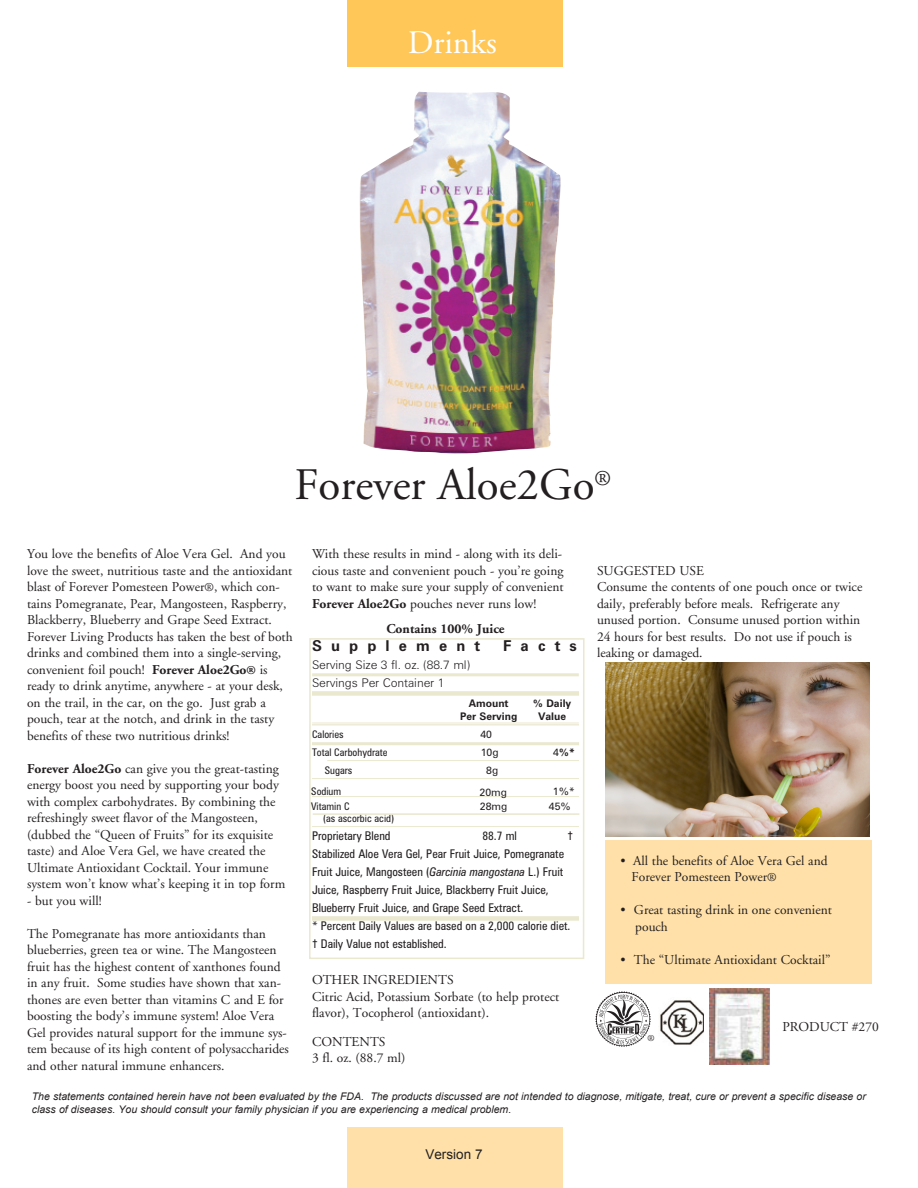
<style>
.page{position:relative;width:918px;height:1188px;background:#fff}
.page>*{position:absolute;margin:0;border:0;box-sizing:border-box;transform-origin:0 0}
.t1{font:45px "Adobe Garamond";color:#231f20}
.t2{font:33px "Adobe Garamond";color:#fff}
.t3{font:700 15px "Zurich BT";letter-spacing:.61em;color:#231f20}
.t4{font:13.5px/16.5px "Adobe Garamond";color:#231f20}
.t5{font:700 13.5px "Adobe Garamond";color:#231f20}
.t6{font:13.5px "Arial";color:#231f20}
.t7{font:condensed 12px/18px "Zurich BT";color:#231f20}
.t8{font:300 12px "Zurich BT";letter-spacing:-.005em;color:#231f20}
.t9{font:italic 10.5px/12.6px "Arial";color:#231f20}
.t10{font:condensed 10.5px "Zurich BT";color:#231f20}
.t11{font:700 10.5px "Zurich BT";color:#231f20}
.t12{font:10.5px "Zurich BT";color:#231f20}
.t13{font:9px "Adobe Garamond";color:#231f20}
.s1{font-size:12px}
.s2{font-weight:700}
.s3{font-weight:700;font-size:12px}
.s4{font-weight:400}
.s5{font-style:italic}
</style>
<div class="page">
<div style="left:312px;top:691px;width:267px;height:5px;background:#eae8cf"></div>
<hr style="left:312px;top:724px;width:267px;height:3px;background:#eae8cf">
<hr style="left:312px;top:742px;width:267px;height:3px;background:#eae8cf">
<hr style="left:312px;top:760px;width:267px;height:1px;background:#eae8cf">
<hr style="left:312px;top:778px;width:267px;height:1px;background:#eae8cf">
<hr style="left:312px;top:796px;width:267px;height:1px;background:#eae8cf">
<hr style="left:312px;top:826px;width:267px;height:1px;background:#eae8cf">
<div style="left:312px;top:916px;width:267px;height:5px;background:#eae8cf"></div>
<div style="left:309px;top:638px;width:276px;height:321px;border:2px solid #eae8cf"></div>
<div style="left:347px;top:0;width:216px;height:66px;background:#fec757"></div>
<img style="left:359px;top:91px;width:202px;height:363px">
<img style="left:605px;top:662px;width:264px;height:175px">
<div style="left:347px;top:1127px;width:216px;height:61px;background:#ffe0a8"></div>
<div style="left:605px;top:840px;width:267px;height:143px;background:#ffe0a8"></div>
<img style="left:710px;top:988px;width:60px;height:76px">
<img style="left:596px;top:992px;width:55px;height:55px">
<hr style="left:312px;top:673px;width:267px;height:3px;background:#eae8cf">
<hr style="left:313px;top:813px;width:266px;height:2px;background:#eae8cf">
<hr style="left:312px;top:725px;width:269px;height:3px;background:#fff">
<hr style="left:312px;top:723px;width:267px;height:1px;background:#eae8cf">
<div style="left:312px;top:757px;width:15px;height:6px;background:#fff"></div>
<img style="left:660px;top:1000px;width:44px;height:45px">
<p class="t2" style="left:408px;top:25px;width:91px">Drinks</p>
<p class="t1" style="left:294px;top:461px;width:318px">Forever Aloe2Go<sup>®</sup></p>
<p class="t4" style="left:27px;top:546px;width:267px">You love the benefits of Aloe Vera Gel. And you love the sweet, nutritious taste and the antioxidant blast of Forever Pomesteen Power<span class="s1">®</span>, which con&shy;tains Pomegranate, Pear, Mangosteen, Raspberry, Blackberry, Blueberry and Grape Seed Extract.<br>Forever Living Products has taken the best of both drinks and combined them into a single-serving, convenient foil pouch! <span class="s2">Forever Aloe2Go</span><span class="s3">®</span> is ready to drink anytime, anywhere - at your desk, on the trail, in the car, on the go. Just grab a pouch, tear at the notch, and drink in the tasty benefits of these two nutritious drinks!</p>
<p class="t4" style="left:27px;top:761px;width:260px"><span class="s2">Forever Aloe2Go</span> can give you the great-tasting energy boost you need by supporting your body with complex carbohydrates. By combining the refreshingly sweet flavor of the Mangosteen, (dubbed the “Queen of Fruits” for its exquisite taste) and Aloe Vera Gel, we have created the Ultimate Antioxidant Cocktail. Your immune system won’t know what’s keeping it in top form</p>
<p class="t4" style="left:27px;top:893px;width:76px">- but you will!</p>
<p class="t4" style="left:27px;top:926px;width:263px">The Pomegranate has more antioxidants than blueberries, green tea or wine. The Mangosteen fruit has the highest content of xanthones found in any fruit. Some studies have shown that xan&shy;thones are even better than vitamins C and E for boosting the body’s immune system! Aloe Vera Gel provides natural support for the immune sys&shy;tem because of its high content of polysaccharides and other natural immune enhancers.</p>
<p class="t4" style="left:312px;top:546px;width:253px;text-align:justify">With these results in mind - along with its deli&shy;cious taste and convenient pouch - you’re going to want to make sure your supply of convenient <span class="s2">Forever Aloe2Go</span> pouches never runs low!</p>
<p class="t5" style="left:386px;top:621px;width:120px">Contains 100% Juice</p>
<p class="t3" style="left:312px;top:636px;width:170px">Supplement</p>
<p class="t3" style="left:503px;top:636px;width:75px">Facts</p>
<p class="t8" style="left:312px;top:657px;width:160px">Serving Size 3 fl. oz. (88.7 ml)</p>
<p class="t8" style="left:312px;top:675px;width:134px">Servings Per Container 1</p>
<p class="t11" style="left:469px;top:697px;width:41px">Amount</p>
<p class="t11" style="left:460px;top:709px;width:59px">Per Serving</p>
<p class="t11" style="left:533px;top:697px;width:40px">% Daily</p>
<p class="t11" style="left:538px;top:710px;width:30px">Value</p>
<p class="t10" style="left:312px;top:728px;width:33px">Calories</p>
<p class="t12" style="left:480px;top:728px;width:13px">40</p>
<p class="t10" style="left:312px;top:746px;width:77px">Total Carbohydrate</p>
<p class="t12" style="left:481px;top:746px;width:19px">10g</p>
<p class="t11" style="left:553px;top:746px;width:23px"><span class="s4">4</span>%*</p>
<p class="t10" style="left:325px;top:764px;width:29px">Sugars</p>
<p class="t12" style="left:486px;top:764px;width:14px">8g</p>
<p class="t10" style="left:323px;top:812px;width:73px">(as ascorbic acid)</p>
<p class="t7" style="left:312px;top:826px;width:80px">Proprietary Blend</p>
<p class="t7" style="left:482px;top:826px;width:36px">88.7 ml</p>
<p class="t7" style="left:568px;top:826px;width:7px">†</p>
<p class="t7" style="left:312px;top:844px;width:254px">Stabilized Aloe Vera Gel, Pear Fruit Juice, Pomegranate Fruit Juice, Mangosteen (<span class="s5">Garcinia mangostana</span> L.) Fruit Juice, Raspberry Fruit Juice, Blackberry Fruit Juice, Blueberry Fruit Juice, and Grape Seed Extract.</p>
<p class="t7" style="left:312px;top:916px;width:260px">* Percent Daily Values are based on a 2,000 calorie diet. † Daily Value not established.</p>
<p class="t4" style="left:312px;top:972px;width:143px">OTHER INGREDIENTS</p>
<p class="t4" style="left:312px;top:988px;width:249px">Citric Acid, Potassium Sorbate (to help protect flavor), Tocopherol (antioxidant).</p>
<p class="t4" style="left:312px;top:1033px;width:75px">CONTENTS</p>
<p class="t4" style="left:312px;top:1050px;width:95px">3 fl. oz. (88.7 ml)</p>
<p class="t10" style="left:311px;top:785px;width:32px">Sodium</p>
<p class="t10" style="left:311px;top:800px;width:40px">Vitamin C</p>
<p class="t12" style="left:480px;top:800px;width:29px">28mg</p>
<p class="t12" style="left:549px;top:800px;width:23px">45%</p>
<p class="t12" style="left:480px;top:786px;width:29px">20mg</p>
<p class="t12" style="left:553px;top:785px;width:23px">1%*</p>
<p class="t4" style="left:597px;top:563px;width:108px">SUGGESTED USE</p>
<p class="t4" style="left:597px;top:579px;width:267px">Consume the contents of one pouch once or twice daily, preferably before meals. Refrigerate any unused portion. Consume unused portion within 24 hours for best results. Do not use if pouch is leaking or damaged.</p>
<p class="t4" style="left:620px;top:853px;width:209px">• All the benefits of Aloe Vera Gel and</p>
<p class="t4" style="left:632px;top:869px;width:147px">Forever Pomesteen Power<span class="s1">®</span></p>
<p class="t4" style="left:620px;top:902px;width:213px">• Great tasting drink in one convenient</p>
<p class="t4" style="left:635px;top:919px;width:34px">pouch</p>
<p class="t4" style="left:620px;top:952px;width:212px">• The “Ultimate Antioxidant Cocktail”</p>
<p class="t13" style="left:648px;top:1034px;width:9px">®</p>
<p class="t4" style="left:782px;top:1019px;width:98px">PRODUCT #270</p>
<p class="t9" style="left:32px;top:1090px;width:836px">The statements contained herein have not been evaluated by the FDA. The products discussed are not intended to diagnose, mitigate, treat, cure or prevent a specific disease or class of diseases. You should consult your family physician if you are experiencing a medical problem.</p>
<p class="t6" style="left:425px;top:1145px;width:59px">Version 7</p>
</div>
